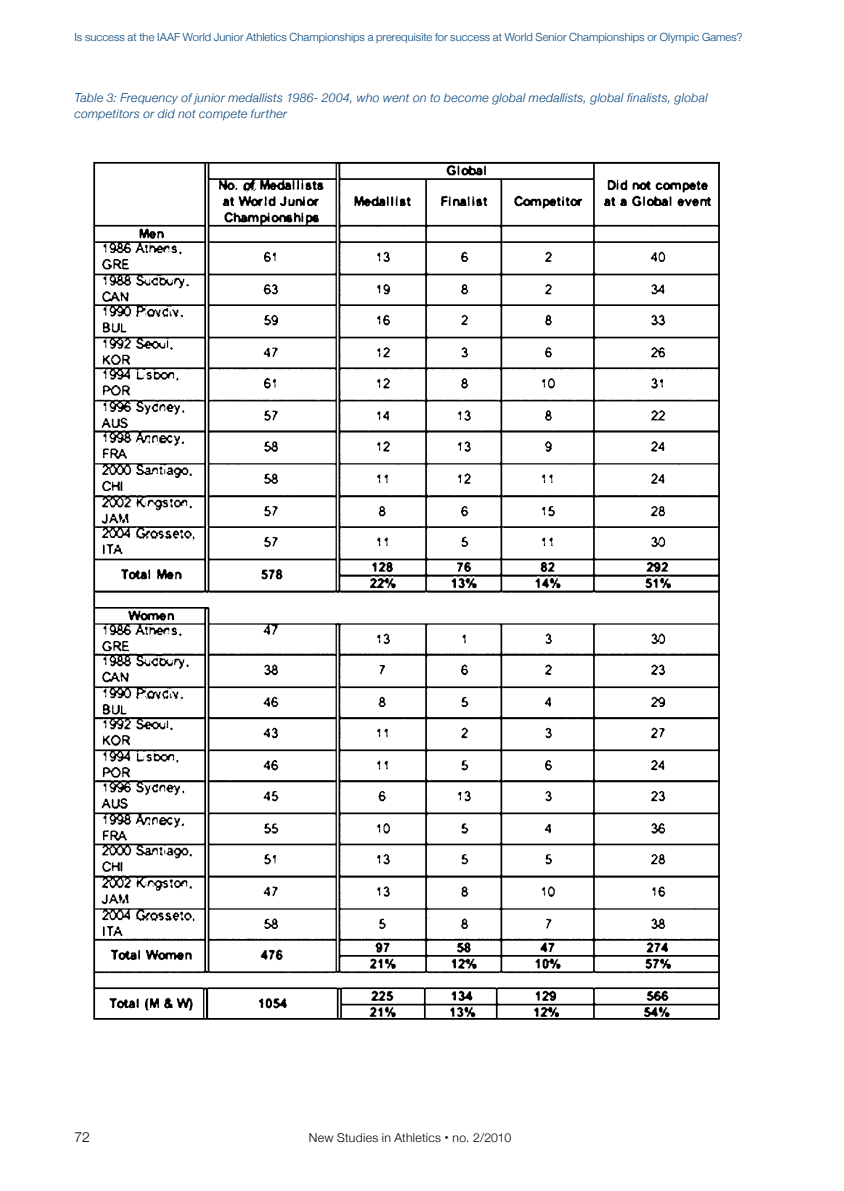
<style>
.page{position:relative;width:844px;height:1191px;background:#fff}
.page>*{position:absolute;margin:0;border:0;box-sizing:border-box;transform-origin:0 0}
.t1{font:300 14px "Helvetica Neue";color:#000}
.t2{font:italic 300 12.25px/15.8px "Helvetica Neue";letter-spacing:.025em;color:#004178}
.t3{font:300 12.25px "Helvetica Neue";letter-spacing:.02em;color:#000}
.t4{font:300 11.2px "Helvetica Neue";letter-spacing:.005em;color:#004178}
.s1{font-weight:700;font-size:15.75px}
</style>
<div class="page">
<img style="left:96px;top:165px;width:620px;height:851px">
<p class="t4" style="left:74px;top:30px;width:669px">Is success at the IAAF World Junior Athletics Championships a prerequisite for success at World Senior Championships or Olympic Games?</p>
<p class="t2" style="left:74px;top:89px;width:634px">Table 3: Frequency of junior medallists 1986- 2004, who went on to become global medallists, global finalists, global competitors or did not compete further</p>
<p class="t1" style="left:74px;top:1128px;width:17px">72</p>
<p class="t3" style="left:309px;top:1130px;width:204px">New Studies in Athletics <span class="s1">·</span> no. 2/2010</p>
</div>
